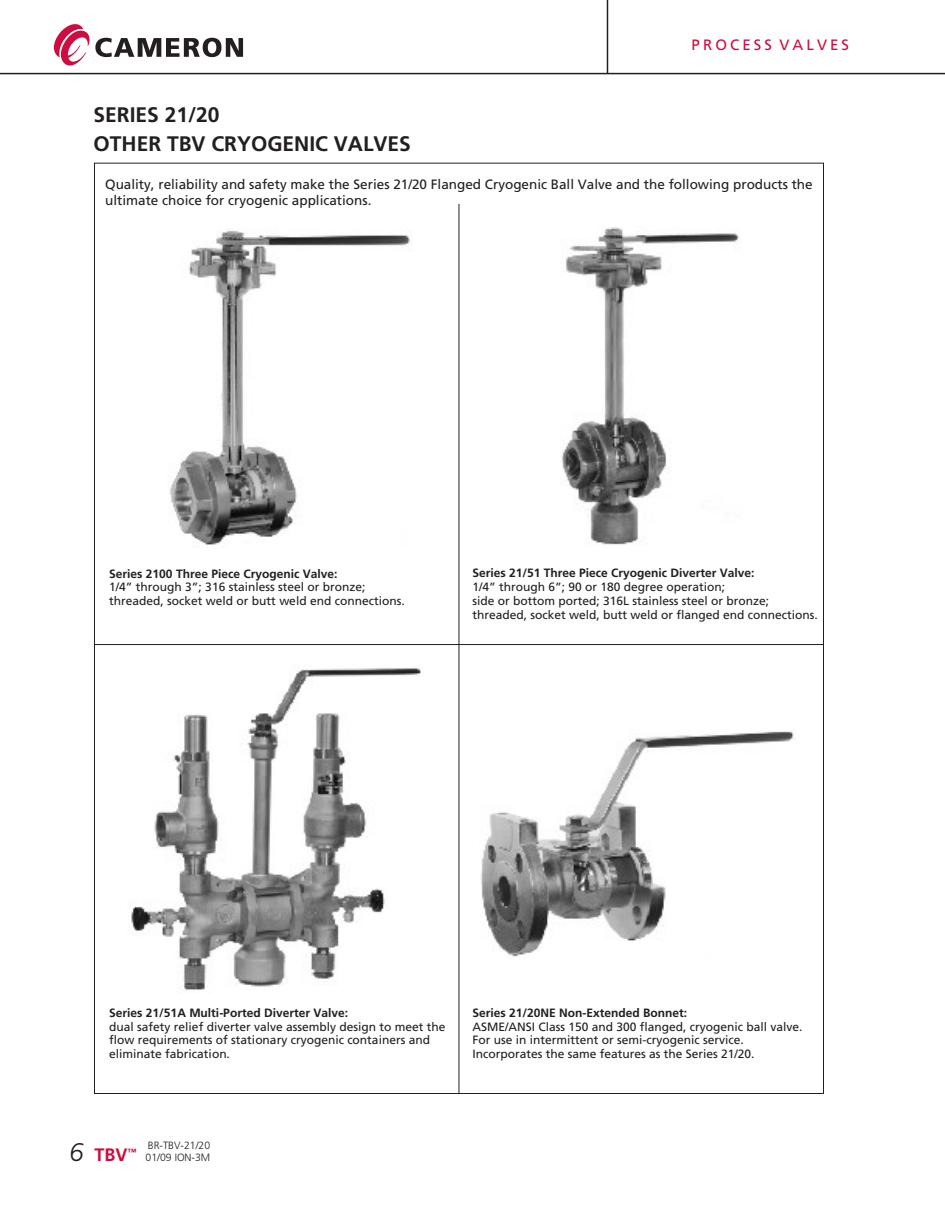
<style>
.page{position:relative;width:945px;height:1215px;background:#fff}
.page>*{position:absolute;margin:0;border:0;box-sizing:border-box;transform-origin:0 0}
.t1{font:italic 300 25.5px "Frutiger";color:#231f20}
.t2{font:700 21px/29.2px "Frutiger";color:#231f20}
.t3{font:700 18px "Frutiger";color:#cd0d40}
.t4{font:15px "Frutiger Roman";letter-spacing:.21em;color:#cd0d40}
.t5{font:13.5px/15.6px "Frutiger Roman";color:#231f20}
.t6{font:12px/14px "Frutiger Roman";color:#231f20}
.t7{font:700 12px "Frutiger";color:#231f20}
.t8{font:300 10.5px/11.9px "Frutiger";color:#231f20}
.t9{font:700 9px "Frutiger";color:#cd0d40}
</style>
<div class="page">
<hr style="left:459px;top:204px;width:1px;height:889px;background:#231f20">
<hr style="left:94px;top:644px;width:730px;height:1px;background:#231f20">
<img style="left:131px;top:668px;width:290px;height:323px">
<img style="left:170px;top:230px;width:241px;height:315px">
<img style="left:561px;top:227px;width:178px;height:318px">
<img style="left:480px;top:731px;width:315px;height:226px">
<svg style="left:54px;top:24px;width:189px;height:42px"></svg>
<hr style="left:0;top:73px;width:945px;height:1px;background:#231f20">
<hr style="left:607px;top:0;width:1px;height:73px;background:#231f20">
<h2 class="t2" style="left:94px;top:99px;width:319px">SERIES 21/20<br>OTHER TBV CRYOGENIC VALVES</h2>
<p class="t4" style="left:692px;top:36px;width:159px">PROCESS VALVES</p>
<p class="t5" style="left:105px;top:177px;width:709px">Quality, reliability and safety make the Series 21/20 Flanged Cryogenic Ball Valve and the following products the ultimate choice for cryogenic applications.</p>
<p class="t7" style="left:109px;top:566px;width:230px">Series 2100 Three Piece Cryogenic Valve:</p>
<p class="t6" style="left:109px;top:580px;width:297px">1/4” through 3”; 316 stainless steel or bronze; threaded, socket weld or butt weld end connections.</p>
<p class="t7" style="left:473px;top:566px;width:284px">Series 21/51 Three Piece Cryogenic Diverter Valve:</p>
<p class="t6" style="left:473px;top:580px;width:347px">1/4” through 6”; 90 or 180 degree operation;<br>side or bottom ported; 316L stainless steel or bronze; threaded, socket weld, butt weld or flanged end connections.</p>
<p class="t7" style="left:109px;top:1005px;width:240px">Series 21/51A Multi-Ported Diverter Valve:</p>
<p class="t6" style="left:109px;top:1019px;width:338px">dual safety relief diverter valve assembly design to meet the flow requirements of stationary cryogenic containers and eliminate fabrication.</p>
<p class="t7" style="left:473px;top:1005px;width:216px">Series 21/20NE Non-Extended Bonnet:</p>
<p class="t6" style="left:473px;top:1019px;width:332px">ASME/ANSI Class 150 and 300 flanged, cryogenic ball valve.<br>For use in intermittent or semi-cryogenic service.<br>Incorporates the same features as the Series 21/20.</p>
<h1 class="t1" style="left:69px;top:1138px;width:16px">6</h1>
<p class="t9" style="left:128px;top:1146px;width:10px">™</p>
<h3 class="t3" style="left:95px;top:1144px;width:35px">TBV</h3>
<p class="t8" style="left:146px;top:1140px;width:66px">BR-TBV-21/20<br>01/09 ION-3M</p>
</div>
